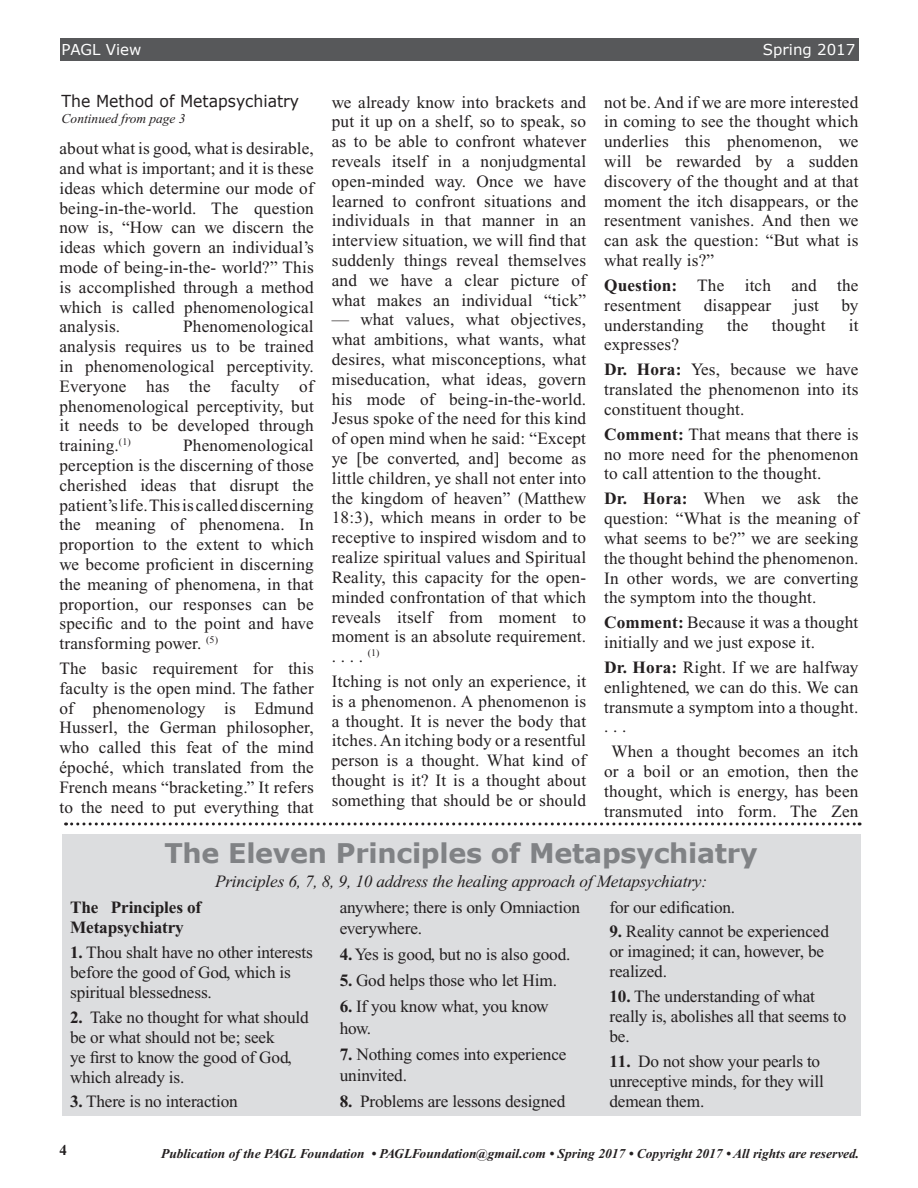
<style>
.page{position:relative;width:918px;height:1188px;background:#fff}
.page>*{position:absolute;margin:0;border:0;box-sizing:border-box;transform-origin:0 0}
.t1{font:700 27px "Verdana";letter-spacing:-.01em;color:#808285}
.t2{font:17.25px/19.8px "Times New Roman";letter-spacing:.01em;color:#231f20;text-align:justify}
.t3{font:17.25px/20.1px "Times New Roman";letter-spacing:-.01em;color:#231f20}
.t4{font:italic 17.25px "Times New Roman";letter-spacing:-.01em;color:#231f20}
.t5{font:700 17.25px/20.2px "Times New Roman";letter-spacing:-.01em;color:#231f20}
.t6{font:16.5px "Verdana";color:#231f20;scale:.95 1}
.t7{font:15px "Verdana";color:#fff}
.t8{font:700 15px "Times New Roman";color:#231f20}
.t9{font:italic 700 13.5px "Times New Roman";color:#231f20}
.t10{font:italic 13.5px "Times New Roman";color:#231f20}
.s1{font-weight:700}
</style>
<div class="page">
<div style="left:60px;top:38px;width:798px;height:23px;background:#57585a"></div>
<svg style="left:66px;top:822px;width:794px;height:3px"></svg>
<div style="left:62px;top:834px;width:799px;height:282px;background:#dcdddf"></div>
<p class="t7" style="left:62px;top:40px;width:81px">PAGL View</p>
<p class="t7" style="left:763px;top:40px;width:94px">Spring 2017</p>
<p class="t6" style="left:62px;top:90px;width:252px">The Method of Metapsychiatry</p>
<p class="t10" style="left:62px;top:111px;width:125px">Continued from page 3</p>
<p class="t2" style="left:59px;top:139px;width:256px">about what is good, what is desirable, and what is important; and it is these ideas which determine our mode of being-in-the-world. The question now is, “How can we discern the ideas which govern an individual’s mode of being-in-the- world?” This is accomplished through a method which is called phenomenological analysis.</p>
<p class="t2" style="left:59px;top:317px;width:256px;text-indent:124px">Phenomenological analysis requires us to be trained in phenomenological perceptivity.<br>Everyone has the faculty of phenomenological perceptivity, but it needs to be developed through training.<sup>(1)</sup></p>
<p class="t2" style="left:59px;top:436px;width:256px;text-indent:124px">Phenomenological perception is the discerning of those cherished ideas that disrupt the patient’s life. This is called discerning the meaning of phenomena. In proportion to the extent to which we become proficient in discerning the meaning of phenomena, in that proportion, our responses can be specific and to the point and have transforming power. <sup>(5)</sup></p>
<p class="t2" style="left:59px;top:658px;width:256px">The basic requirement for this faculty is the open mind. The father of phenomenology is Edmund Husserl, the German philosopher, who called this feat of the mind époché, which translated from the French means “bracketing.” It refers to the need to put everything that</p>
<p class="t2" style="left:332px;top:92px;width:256px">we already know into brackets and put it up on a shelf, so to speak, so as to be able to confront whatever reveals itself in a nonjudgmental open-minded way. Once we have learned to confront situations and individuals in that manner in an interview situation, we will find that suddenly things reveal themselves and we have a clear picture of what makes an individual “tick”</p>
<p class="t2" style="left:332px;top:310px;width:256px">— what values, what objectives, what ambitions, what wants, what desires, what misconceptions, what miseducation, what ideas, govern his mode of being-in-the-world.<br>Jesus spoke of the need for this kind of open mind when he said: “Except ye [be converted, and] become as little children, ye shall not enter into the kingdom of heaven” (Matthew 18:3), which means in order to be receptive to inspired wisdom and to realize spiritual values and Spiritual Reality, this capacity for the open&shy;minded confrontation of that which reveals itself from moment to moment is an absolute requirement. . . . . <sup>(1)</sup></p>
<p class="t2" style="left:332px;top:671px;width:256px">Itching is not only an experience, it is a phenomenon. A phenomenon is a thought. It is never the body that itches. An itching body or a resentful person is a thought. What kind of thought is it? It is a thought about something that should be or should</p>
<p class="t2" style="left:604px;top:92px;width:256px">not be. And if we are more interested in coming to see the thought which underlies this phenomenon, we will be rewarded by a sudden discovery of the thought and at that moment the itch disappears, or the resentment vanishes. And then we can ask the question: “But what is what really is?”</p>
<p class="t2" style="left:604px;top:275px;width:256px"><span class="s1">Question:</span> The itch and the resentment</p>
<p class="t2" style="left:704px;top:295px;width:69px">disappear</p>
<p class="t2" style="left:794px;top:295px;width:27px">just</p>
<p class="t2" style="left:841px;top:295px;width:18px">by</p>
<p class="t2" style="left:604px;top:315px;width:101px">understanding</p>
<p class="t2" style="left:727px;top:315px;width:23px">the</p>
<p class="t2" style="left:772px;top:315px;width:55px">thought</p>
<p class="t2" style="left:849px;top:315px;width:11px">it</p>
<p class="t2" style="left:604px;top:332px;width:256px;line-height:24.9px">expresses?<br><span class="s1">Dr. Hora:</span> Yes, because we have</p>
<p class="t2" style="left:604px;top:379px;width:256px">translated the phenomenon into its constituent thought.</p>
<p class="t2" style="left:604px;top:424px;width:256px"><span class="s1">Comment:</span> That means that there is no more need for the phenomenon to call attention to the thought.</p>
<p class="t2" style="left:604px;top:489px;width:256px"><span class="s1">Dr. Hora:</span> When we ask the question: “What is the meaning of what seems to be?” we are seeking the thought behind the phenomenon.<br>In other words, we are converting the symptom into the thought.</p>
<p class="t2" style="left:604px;top:613px;width:256px"><span class="s1">Comment:</span> Because it was a thought initially and we just expose it.</p>
<p class="t2" style="left:604px;top:657px;width:256px"><span class="s1">Dr. Hora:</span> Right. If we are halfway enlightened, we can do this. We can transmute a symptom into a thought. . . .</p>
<p class="t2" style="left:604px;top:742px;width:256px;text-align:center">When a thought becomes an itch or a boil or an emotion, then the thought, which is energy, has been transmuted into form. The Zen</p>
<h1 class="t1" style="left:164px;top:836px;width:595px">The Eleven Principles of Metapsychiatry</h1>
<p class="t4" style="left:215px;top:873px;width:494px">Principles 6, 7, 8, 9, 10 address the healing approach of Metapsychiatry:</p>
<p class="t5" style="left:70px;top:897px;width:133px">The Principles of<br>Metapsychiatry</p>
<p class="t3" style="left:70px;top:943px;width:244px"><span class="s1">1.</span> Thou shalt have no other interests before the good of God, which is spiritual blessedness.</p>
<p class="t3" style="left:70px;top:1007px;width:240px"><span class="s1">2.</span> Take no thought for what should be or what should not be; seek<br>ye first to know the good of God, which already is.</p>
<p class="t3" style="left:70px;top:1091px;width:169px"><span class="s1">3.</span> There is no interaction</p>
<p class="t3" style="left:340px;top:896px;width:242px;line-height:21.6px">anywhere; there is only Omniaction everywhere.</p>
<p class="t3" style="left:340px;top:944px;width:232px"><span class="s1">4.</span> Yes is good, but no is also good.</p>
<p class="t3" style="left:340px;top:970px;width:219px"><span class="s1">5.</span> God helps those who let Him.</p>
<p class="t3" style="left:340px;top:996px;width:210px;line-height:21.6px"><span class="s1">6.</span> If you know what, you know how.</p>
<p class="t3" style="left:340px;top:1043px;width:228px;line-height:21.6px"><span class="s1">7.</span> Nothing comes into experience uninvited.</p>
<p class="t3" style="left:340px;top:1091px;width:227px"><span class="s1">8.</span> Problems are lessons designed</p>
<p class="t3" style="left:609px;top:897px;width:127px">for our edification.</p>
<p class="t3" style="left:609px;top:921px;width:221px"><span class="s1">9.</span> Reality cannot be experienced or imagined; it can, however, be realized.</p>
<p class="t3" style="left:609px;top:986px;width:239px"><span class="s1">10.</span> The understanding of what really is, abolishes all that seems to be.</p>
<p class="t3" style="left:609px;top:1051px;width:216px"><span class="s1">11.</span> Do not show your pearls to unreceptive minds, for they will demean them.</p>
<p class="t8" style="left:60px;top:1142px;width:9px">4</p>
<p class="t9" style="left:161px;top:1146px;width:700px">Publication of the PAGL Foundation • PAGLFoundation@gmail.com • Spring 2017 • Copyright 2017 • All rights are reserved.</p>
</div>
